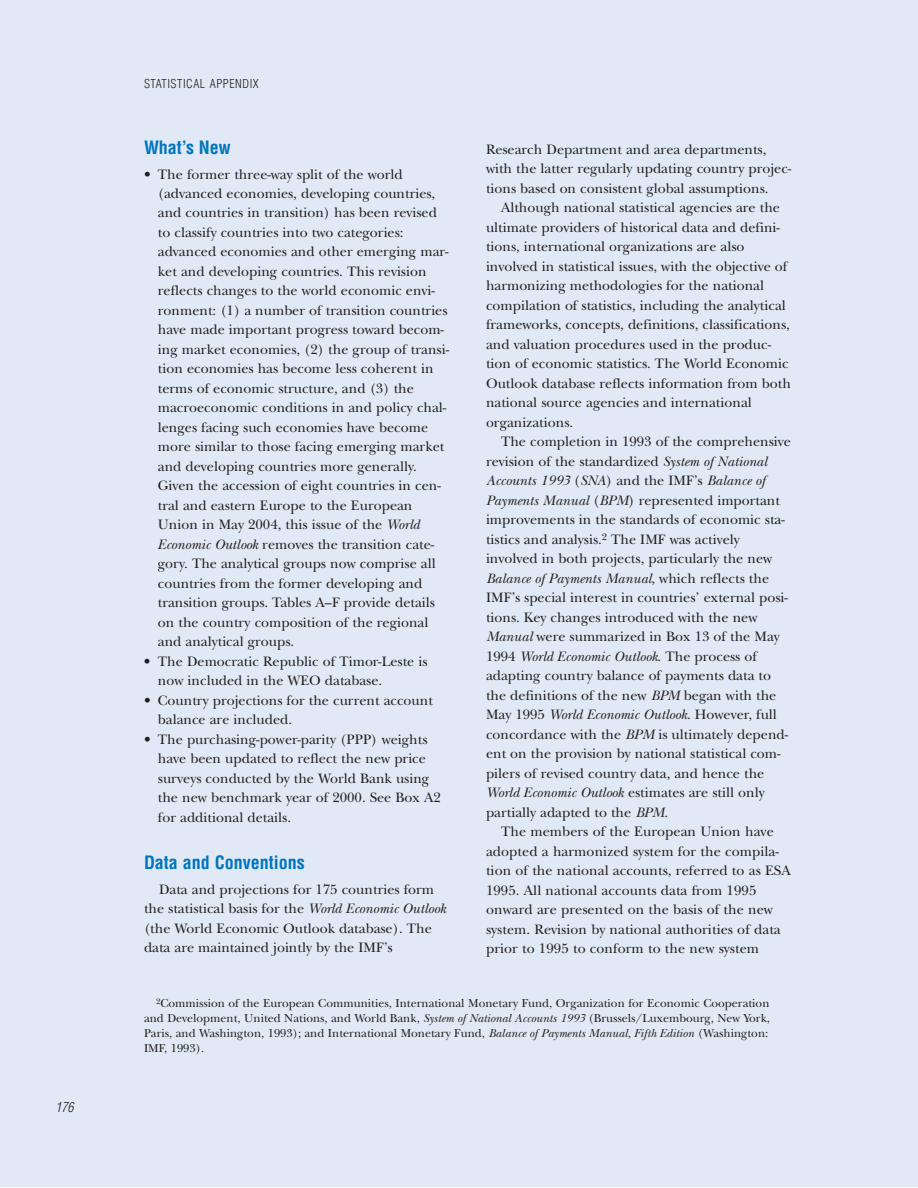
<style>
.page{position:relative;width:918px;height:1188px;background:#fff}
.page>*{position:absolute;margin:0;border:0;box-sizing:border-box;transform-origin:0 0}
.t1{font:700 condensed 18px "Helvetica";color:#0075bf}
.t2{font:14.25px/19.5px "New Baskerville";color:#231f1f}
.t3{font:italic 300 condensed 13.5px "Helvetica";color:#231f1f}
.t4{font:12px/15px "New Baskerville";color:#231f1f}
.t5{font:300 condensed 12px "Helvetica";letter-spacing:.045em;color:#231f1f}
.s1{font-style:italic}
</style>
<div class="page">
<div style="left:0;top:0;width:918px;height:1187px;background:#e1e9f6"></div>
<p class="t3" style="left:56px;top:1102px;width:19px">176</p>
<p class="t5" style="left:144px;top:79px;width:116px">STATISTICAL APPENDIX</p>
<p class="t1" style="left:144px;top:141px;width:88px">What’s New</p>
<p class="t2" style="left:158px;top:166px;width:293px;text-indent:-14px">• The former three-way split of the world (advanced economies, developing countries, and countries in transition) has been revised to classify countries into two categories: advanced economies and other emerging mar&shy;ket and developing countries. This revision reflects changes to the world economic envi&shy;ronment: (1) a number of transition countries have made important progress toward becom&shy;ing market economies, (2) the group of transi&shy;tion economies has become less coherent in terms of economic structure, and (3) the macroeconomic conditions in and policy chal&shy;lenges facing such economies have become more similar to those facing emerging market and developing countries more generally.<br>Given the accession of eight countries in cen&shy;tral and eastern Europe to the European Union in May 2004, this issue of the <span class="s1">World Economic Outlook</span> removes the transition cate&shy;gory. The analytical groups now comprise all countries from the former developing and transition groups. Tables A–F provide details on the country composition of the regional and analytical groups.</p>
<p class="t2" style="left:158px;top:653px;width:271px;text-indent:-14px">• The Democratic Republic of Timor-Leste is now included in the WEO database.</p>
<p class="t2" style="left:158px;top:692px;width:277px;text-indent:-14px">• Country projections for the current account balance are included.</p>
<p class="t2" style="left:158px;top:731px;width:285px;text-indent:-14px">• The purchasing-power-parity (PPP) weights have been updated to reflect the new price surveys conducted by the World Bank using the new benchmark year of 2000. See Box A2 for additional details.</p>
<p class="t1" style="left:144px;top:855px;width:162px">Data and Conventions</p>
<p class="t2" style="left:144px;top:881px;width:304px;text-indent:15px">Data and projections for 175 countries form the statistical basis for the <span class="s1">World Economic Outlook </span>(the World Economic Outlook database). The data are maintained jointly by the IMF’s</p>
<p class="t2" style="left:486px;top:141px;width:307px">Research Department and area departments, with the latter regularly updating country projec&shy;tions based on consistent global assumptions.</p>
<p class="t2" style="left:486px;top:200px;width:307px;text-indent:15px">Although national statistical agencies are the ultimate providers of historical data and defini&shy;tions, international organizations are also involved in statistical issues, with the objective of harmonizing methodologies for the national compilation of statistics, including the analytical frameworks, concepts, definitions, classifications, and valuation procedures used in the produc&shy;tion of economic statistics. The World Economic Outlook database reflects information from both national source agencies and international organizations.</p>
<p class="t2" style="left:486px;top:434px;width:306px;text-indent:15px">The completion in 1993 of the comprehensive revision of the standardized <span class="s1">System of National Accounts 1993</span> (<span class="s1">SNA</span>) and the IMF’s <span class="s1">Balance of Payments Manual</span> (<span class="s1">BPM</span>) represented important improvements in the standards of economic sta&shy;tistics and analysis.<sup>2</sup> The IMF was actively involved in both projects, particularly the new <span class="s1">Balance of Payments Manual</span>, which reflects the IMF’s special interest in countries’ external posi&shy;tions. Key changes introduced with the new <span class="s1">Manual</span> were summarized in Box 13 of the May 1994 <span class="s1">World Economic Outlook</span>. The process of adapting country balance of payments data to the definitions of the new <span class="s1">BPM</span> began with the May 1995 <span class="s1">World Economic Outlook</span>. However, full concordance with the <span class="s1">BPM</span> is ultimately depend&shy;ent on the provision by national statistical com&shy;pilers of revised country data, and hence the <span class="s1">World Economic Outlook</span> estimates are still only partially adapted to the <span class="s1">BPM</span>.</p>
<p class="t2" style="left:486px;top:824px;width:306px;text-indent:15px">The members of the European Union have adopted a harmonized system for the compila&shy;tion of the national accounts, referred to as ESA 1995. All national accounts data from 1995 onward are presented on the basis of the new system. Revision by national authorities of data prior to 1995 to conform to the new system</p>
<p class="t4" style="left:144px;top:997px;width:628px;text-indent:12px"><sup>2</sup>Commission of the European Communities, International Monetary Fund, Organization for Economic Cooperation and Development, United Nations, and World Bank, <span class="s1">System of National Accounts 1993</span> (Brussels/Luxembourg, New York, Paris, and Washington, 1993); and International Monetary Fund, <span class="s1">Balance of Payments Manual, Fifth Edition</span> (Washington:<br>IMF, 1993).</p>
</div>
